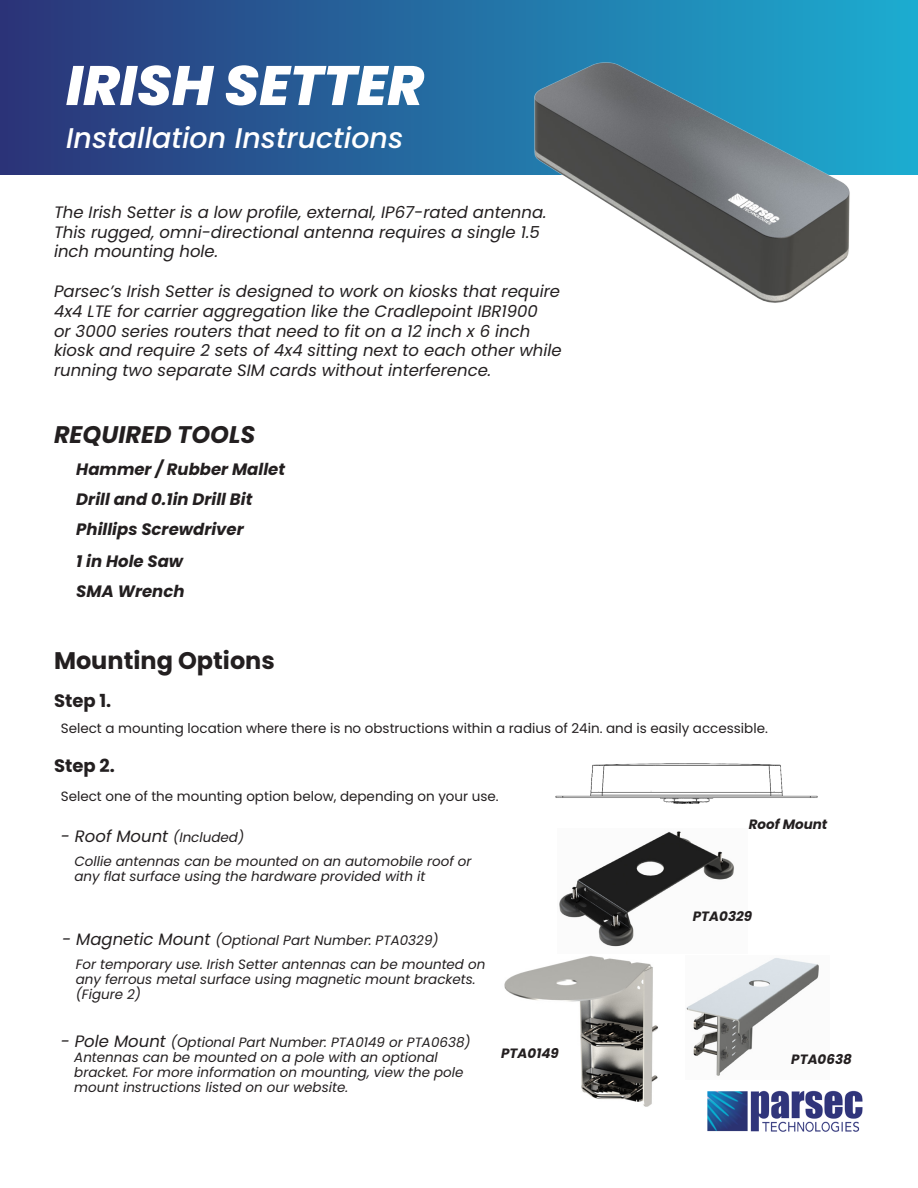
<style>
.page{position:relative;width:918px;height:1188px;background:#fff}
.page>*{position:absolute;margin:0;border:0;box-sizing:border-box;transform-origin:0 0}
.t1{font:italic 800 55.5px "Poppins";color:#fff}
.t2{font:italic 500 28.5px "Poppins";color:#fff}
.t3{font:700 24px "Poppins";color:#231f20}
.t4{font:italic 700 24px "Poppins";color:#231f20}
.t5{font:700 18px "Poppins";color:#231f20}
.t6{font:italic 16.5px/19.8px "Poppins";color:#231f20}
.t7{font:italic 700 16.5px/30px "Poppins";color:#231f20}
.t8{font:italic 13.5px/15px "Poppins";color:#231f20}
.t9{font:13.5px "Poppins";color:#231f20}
.t10{font:italic 700 13.5px "Poppins";color:#231f20}
.s1{font-size:13.5px}
.s2{font-size:16.5px}
</style>
<div class="page">
<img style="left:559px;top:831px;width:175px;height:116px">
<div style="left:0;top:0;width:918px;height:175px;background:linear-gradient(to right,#2b3378,#1cacd0)"></div>
<img style="left:707px;top:1090px;width:156px;height:42px">
<img style="left:521px;top:47px;width:336px;height:256px">
<img style="left:555px;top:763px;width:263px;height:41px">
<img style="left:686px;top:958px;width:133px;height:118px">
<img style="left:504px;top:956px;width:154px;height:151px">
<h1 class="t1" style="left:66px;top:53px;width:359px">IRISH SETTER</h1>
<h2 class="t2" style="left:66px;top:121px;width:339px">Installation Instructions</h2>
<p class="t6" style="left:54px;top:202px;width:494px">The Irish Setter is a low profile, external, IP67-rated antenna.<br>This rugged, omni-directional antenna requires a single 1.5 inch mounting hole.</p>
<p class="t6" style="left:54px;top:281px;width:509px">Parsec’s Irish Setter is designed to work on kiosks that require 4x4 LTE for carrier aggregation like the Cradlepoint IBR1900<br>or 3000 series routers that need to fit on a 12 inch x 6 inch kiosk and require 2 sets of 4x4 sitting next to each other while running two separate SIM cards without interference.</p>
<h3 class="t4" style="left:54px;top:421px;width:203px">REQUIRED TOOLS</h3>
<p class="t7" style="left:76px;top:454px;width:210px">Hammer / Rubber Mallet<br>Drill and 0.1in Drill Bit</p>
<p class="t7" style="left:76px;top:514px;width:169px">Phillips Screwdriver</p>
<p class="t7" style="left:76px;top:546px;width:108px">1 in Hole Saw</p>
<p class="t7" style="left:76px;top:576px;width:110px">SMA Wrench</p>
<h3 class="t3" style="left:54px;top:646px;width:222px">Mounting Options</h3>
<h3 class="t5" style="left:54px;top:691px;width:59px">Step 1.</h3>
<p class="t9" style="left:61px;top:720px;width:709px">Select a mounting location where there is no obstructions within a radius of 24in. and is easily accessible.</p>
<h3 class="t5" style="left:54px;top:755px;width:62px">Step 2.</h3>
<p class="t9" style="left:61px;top:789px;width:440px">Select one of the mounting option below, depending on your use.</p>
<p class="t6" style="left:61px;top:826px;width:185px">- Roof Mount <span class="s1">(Included)</span></p>
<p class="t8" style="left:74px;top:854px;width:399px">Collie antennas can be mounted on an automobile roof or any flat surface using the hardware provided with it</p>
<p class="t8" style="left:76px;top:928px;width:411px;line-height:24px;text-indent:-14px"><span class="s2">- Magnetic Mount</span> (Optional Part Number: PTA0329)<br>For temporary use. Irish Setter antennas can be mounted on</p>
<p class="t8" style="left:76px;top:972px;width:401px">any ferrous metal surface using magnetic mount brackets. (Figure 2)</p>
<p class="t8" style="left:74px;top:1035px;width:398px;text-indent:-14px"><span class="s2">- Pole Mount</span> (Optional Part Number: PTA0149 or PTA0638)<br>Antennas can be mounted on a pole with an optional bracket. For more information on mounting, view the pole mount instructions listed on our website.</p>
<p class="t10" style="left:501px;top:1046px;width:59px">PTA0149</p>
<p class="t10" style="left:749px;top:817px;width:80px">Roof Mount</p>
<p class="t10" style="left:693px;top:908px;width:61px">PTA0329</p>
<p class="t10" style="left:791px;top:1052px;width:62px">PTA0638</p>
</div>
